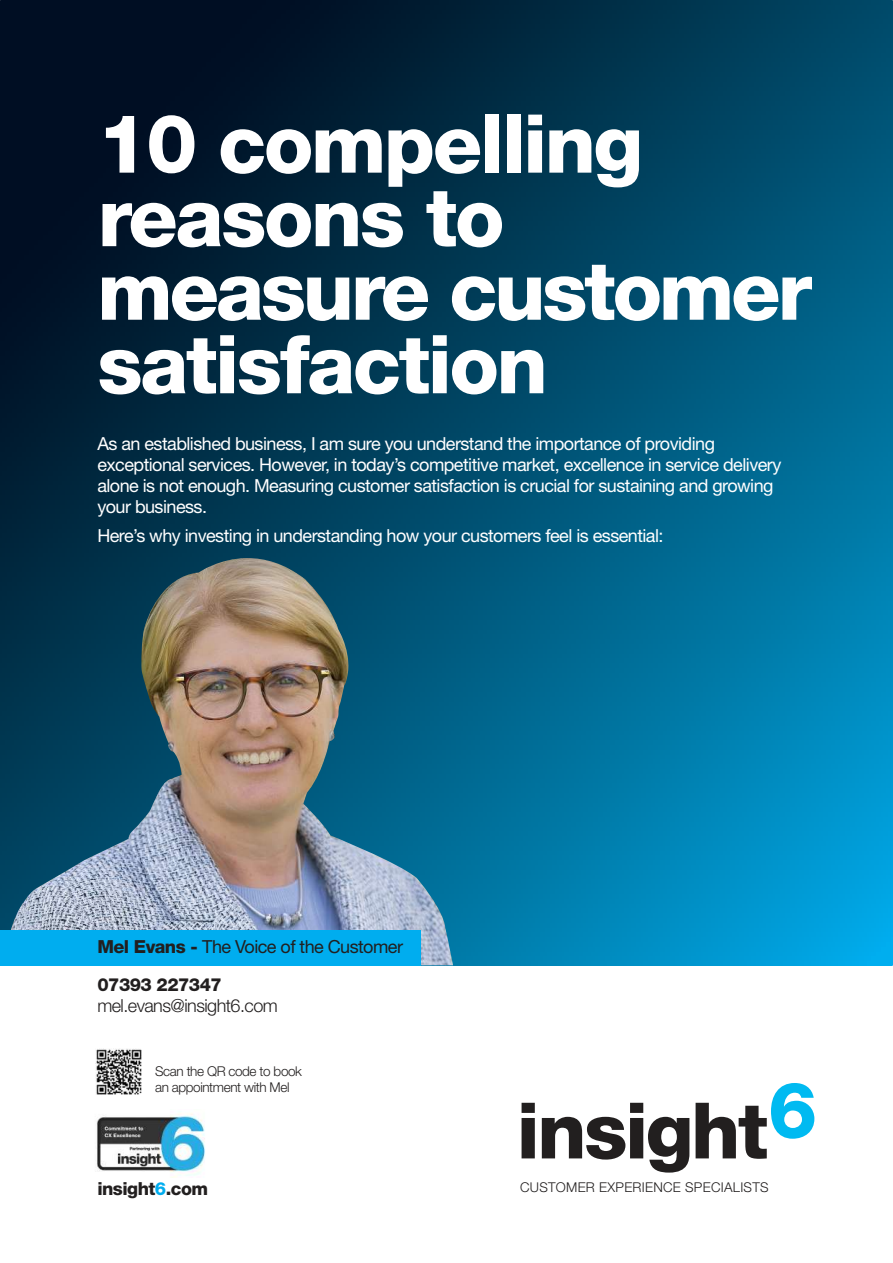
<style>
.page{position:relative;width:893px;height:1263px;background:#fff}
.page>*{position:absolute;margin:0;border:0;box-sizing:border-box;transform-origin:0 0}
.t1{font:800 81.3px/73.5px "Helvetica Neue LT Std";letter-spacing:-.03em;color:#fff}
.t2{font:800 78px "Helvetica Neue LT Std";letter-spacing:-.03em;color:#221f1f}
.t3{font:18px/21px "Helvetica Neue LT Std";letter-spacing:-.03em;color:#fff}
.t4{font:18px "Helvetica Neue LT Std";letter-spacing:-.03em;color:#221f1f}
.t5{font:800 18px "Helvetica Neue LT Std";letter-spacing:-.03em;color:#221f1f}
.t6{font:300 18px "Helvetica Neue LT Std";letter-spacing:-.03em;color:#221f1f}
.t7{font:300 13.5px/16.5px "Helvetica Neue LT Std";letter-spacing:-.03em;color:#221f1f}
.t8{font:300 13.5px "Helvetica Neue LT Std";letter-spacing:.02em;color:#221f1f}
.s1{font-weight:800}
.s2{color:#00adef}
</style>
<div class="page">
<img style="left:0;top:0;width:893px;height:965px">
<img style="left:3px;top:558px;width:450px;height:407px">
<div style="left:0;top:930px;width:421px;height:35px;background:#00adef"></div>
<img style="left:95px;top:1049px;width:47px;height:46px">
<img style="left:96px;top:1113px;width:109px;height:65px">
<h1 class="t1" style="left:97px;top:114px;width:716px">10 compelling reasons to measure customer satisfaction</h1>
<p class="t3" style="left:97px;top:435px;width:685px">As an established business, I am sure you understand the importance of providing exceptional services. However, in today’s competitive market, excellence in service delivery alone is not enough. Measuring customer satisfaction is crucial for sustaining and growing your business.</p>
<p class="t3" style="left:97px;top:527px;width:568px">Here’s why investing in understanding how your customers feel is essential:</p>
<p class="t4" style="left:97px;top:939px;width:307px"><span class="s1">Mel Evans -</span> The Voice of the Customer</p>
<p class="t5" style="left:97px;top:978px;width:126px">07393 227347</p>
<p class="t6" style="left:97px;top:999px;width:182px">mel.evans@insight6.com</p>
<p class="t7" style="left:155px;top:1064px;width:148px">Scan the QR code to book an appointment with Mel</p>
<p class="t5" style="left:97px;top:1182px;width:112px">insight<span class="s2">6</span>.com</p>
<h2 class="t2" style="left:517px;top:1101px;width:302px">insight<sup>6</sup></h2>
<p class="t8" style="left:520px;top:1182px;width:250px">CUSTOMER EXPERIENCE SPECIALISTS</p>
</div>
